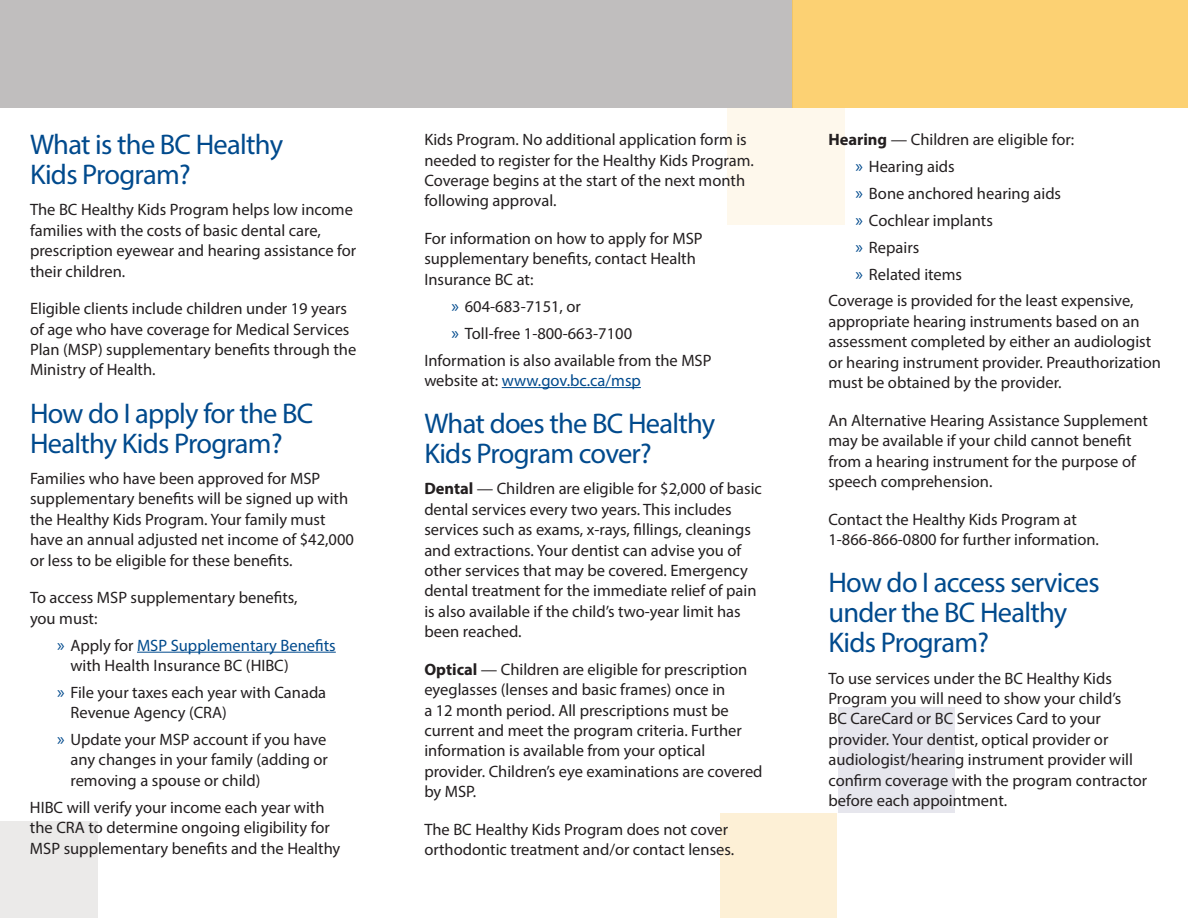
<style>
.page{position:relative;width:1188px;height:918px;background:#fff}
.page>*{position:absolute;margin:0;border:0;box-sizing:border-box;transform-origin:0 0}
.t1{font:28.5px/30px "Myriad Pro";letter-spacing:-.025em;color:#004a8d}
.t2{font:16.5px/20.4px "Myriad Pro";color:#231f20}
.t3{font:16.5px "Myriad Pro";color:#004a8d}
.s1{font-size:18px;color:#004a8d}
.s2{color:#004a8d}
.s3{color:#231f20}
.s4{font-weight:700}
</style>
<div class="page">
<div style="left:720px;top:813px;width:117px;height:105px;background:#fdf0d6"></div>
<div style="left:0;top:0;width:793px;height:108px;background:#c0bebe"></div>
<div style="left:838px;top:707px;width:117px;height:106px;background:#e6e6ed"></div>
<div style="left:728px;top:108px;width:117px;height:117px;background:#fef8ec"></div>
<div style="left:793px;top:0;width:395px;height:108px;background:#fcd173"></div>
<div style="left:0;top:822px;width:98px;height:96px;background:#ebeae9"></div>
<hr style="left:137px;top:652px;width:199px;height:1px;background:#004a8d">
<hr style="left:502px;top:387px;width:139px;height:1px;background:#004a8d">
<h1 class="t1" style="left:30px;top:129px;width:255px">What is the BC Healthy<br>Kids Program?</h1>
<p class="t2" style="left:30px;top:199px;width:328px">The BC Healthy Kids Program helps low income families with the costs of basic dental care, prescription eyewear and hearing assistance for their children.</p>
<p class="t2" style="left:30px;top:298px;width:328px">Eligible clients include children under 19 years of age who have coverage for Medical Services Plan (MSP) supplementary benefits through the Ministry of Health.</p>
<h1 class="t1" style="left:30px;top:398px;width:285px">How do I apply for the BC<br>Healthy Kids Program?</h1>
<p class="t2" style="left:30px;top:468px;width:326px">Families who have been approved for MSP supplementary benefits will be signed up with the Healthy Kids Program. Your family must have an annual adjusted net income of $42,000 or less to be eligible for these benefits.</p>
<p class="t2" style="left:30px;top:587px;width:269px">To access MSP supplementary benefits, you must:</p>
<p class="t2" style="left:70px;top:635px;width:267px;text-indent:-14px"><span class="s1">»</span> Apply for <span class="s2">MSP Supplementary Benefits </span>with Health Insurance BC (HIBC)</p>
<p class="t2" style="left:70px;top:682px;width:257px;text-indent:-14px"><span class="s1">»</span> File your taxes each year with Canada<br>Revenue Agency (CRA)</p>
<p class="t2" style="left:70px;top:729px;width:259px;text-align:justify;text-indent:-14px"><span class="s1">»</span> Update your MSP account if you have any changes in your family (adding or removing a spouse or child)</p>
<p class="t2" style="left:30px;top:797px;width:312px">HIBC will verify your income each year with the CRA to determine ongoing eligibility for<br>MSP supplementary benefits and the Healthy</p>
<p class="t2" style="left:424px;top:129px;width:331px">Kids Program. No additional application form is needed to register for the Healthy Kids Program.<br>Coverage begins at the start of the next month following approval.</p>
<p class="t2" style="left:424px;top:228px;width:280px">For information on how to apply for MSP supplementary benefits, contact Health<br>Insurance BC at:</p>
<p class="t2" style="left:451px;top:296px;width:131px"><span class="s1">»</span> 604-683-7151, or</p>
<p class="t2" style="left:451px;top:323px;width:182px"><span class="s1">»</span> Toll-free 1-800-663-7100</p>
<p class="t2" style="left:424px;top:350px;width:289px">Information is also available from the MSP</p>
<p class="t3" style="left:424px;top:370px;width:218px"><span class="s3">website at:</span> www.gov.bc.ca/msp</p>
<h1 class="t1" style="left:424px;top:408px;width:293px">What does the BC Healthy<br>Kids Program cover?</h1>
<p class="t2" style="left:424px;top:478px;width:339px"><span class="s4">Dental</span> — Children are eligible for $2,000 of basic dental services every two years. This includes services such as exams, x-rays, fillings, cleanings and extractions. Your dentist can advise you of other services that may be covered. Emergency dental treatment for the immediate relief of pain is also available if the child’s two-year limit has been reached.</p>
<p class="t2" style="left:424px;top:659px;width:340px"><span class="s4">Optical</span> — Children are eligible for prescription eyeglasses (lenses and basic frames) once in<br>a 12 month period. All prescriptions must be current and meet the program criteria. Further information is available from your optical provider. Children’s eye examinations are covered by MSP.</p>
<p class="t2" style="left:424px;top:819px;width:311px">The BC Healthy Kids Program does not cover orthodontic treatment and/or contact lenses.</p>
<p class="t2" style="left:828px;top:129px;width:247px"><span class="s4">Hearing</span> — Children are eligible for:</p>
<p class="t2" style="left:855px;top:156px;width:101px"><span class="s1">»</span> Hearing aids</p>
<p class="t2" style="left:855px;top:183px;width:207px"><span class="s1">»</span> Bone anchored hearing aids</p>
<p class="t2" style="left:855px;top:210px;width:139px"><span class="s1">»</span> Cochlear implants</p>
<p class="t2" style="left:855px;top:237px;width:65px"><span class="s1">»</span> Repairs</p>
<p class="t2" style="left:855px;top:264px;width:108px"><span class="s1">»</span> Related items</p>
<p class="t2" style="left:828px;top:291px;width:307px">Coverage is provided for the least expensive,</p>
<p class="t2" style="left:828px;top:311px;width:334px">appropriate hearing instruments based on an assessment completed by either an audiologist or hearing instrument provider. Preauthorization must be obtained by the provider.</p>
<p class="t2" style="left:828px;top:410px;width:321px">An Alternative Hearing Assistance Supplement may be available if your child cannot benefit from a hearing instrument for the purpose of speech comprehension.</p>
<p class="t2" style="left:828px;top:509px;width:272px">Contact the Healthy Kids Program at<br>1-866-866-0800 for further information.</p>
<h1 class="t1" style="left:828px;top:567px;width:273px">How do I access services under the BC Healthy<br>Kids Program?</h1>
<p class="t2" style="left:828px;top:668px;width:320px">To use services under the BC Healthy Kids Program you will need to show your child’s<br>BC CareCard or BC Services Card to your provider. Your dentist, optical provider or audiologist/hearing instrument provider will confirm coverage with the program contractor before each appointment.</p>
</div>
